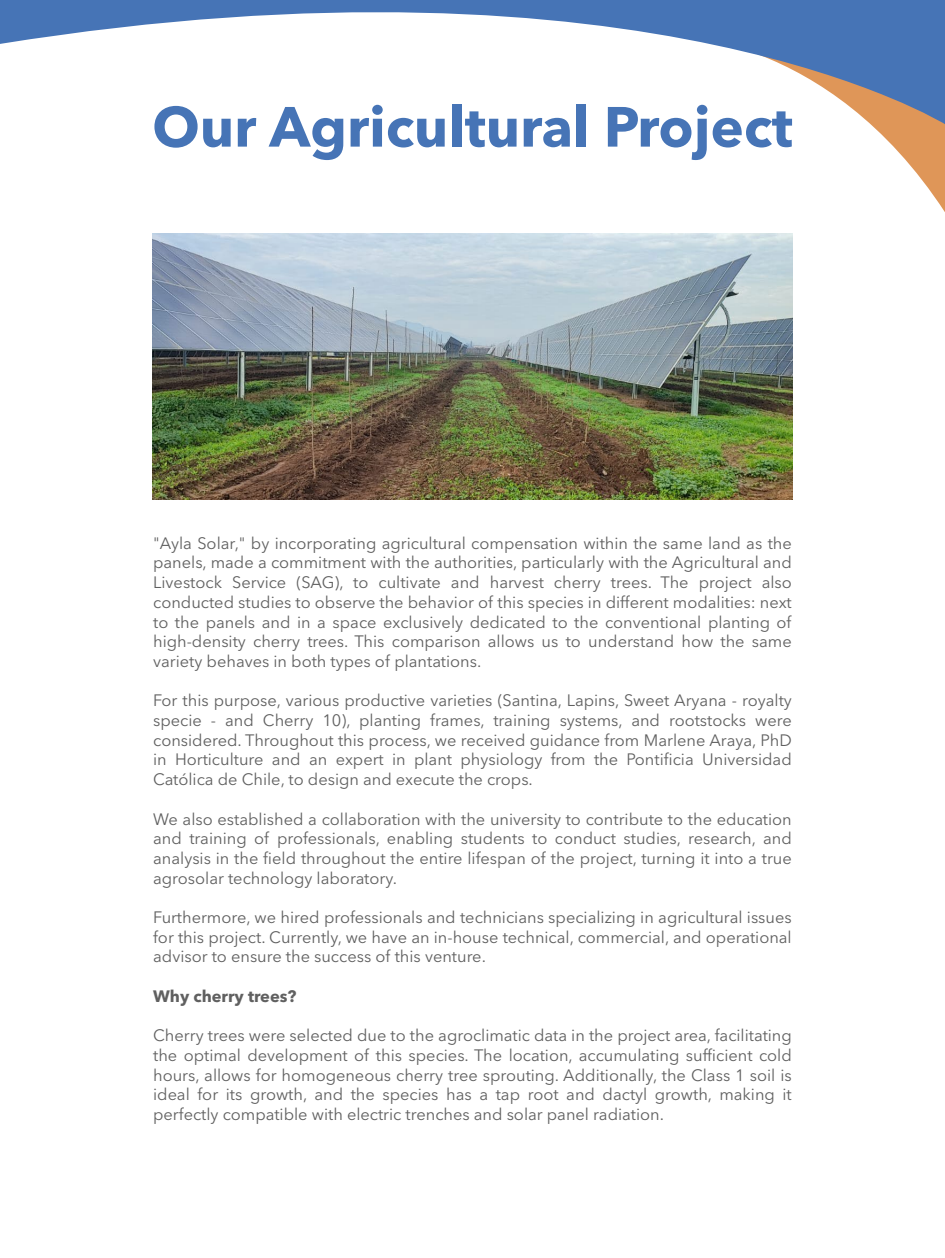
<style>
.page{position:relative;width:945px;height:1258px;background:#fff}
.page>*{position:absolute;margin:0;border:0;box-sizing:border-box;transform-origin:0 0}
.t1{font:700 56px "Avenir Next LT Pro";color:#4674b6}
.t2{font:16.36px/19.7px "Avenir Next LT Pro";color:#606060;text-align:justify}
.t3{font:700 16.36px "Avenir Next LT Pro";color:#606060}
</style>
<div class="page">
<svg style="left:870px;top:124px;width:75px;height:88px"></svg>
<img style="left:153px;top:233px;width:639px;height:267px">
<svg style="left:0;top:0;width:945px;height:124px"></svg>
<h1 class="t1" style="left:152px;top:93px;width:642px">Our Agricultural Project</h1>
<p class="t2" style="left:153px;top:533px;width:640px">"Ayla Solar," by incorporating agricultural compensation within the same land as the panels, made a commitment with the authorities, particularly with the Agricultural and Livestock Service (SAG), to cultivate and harvest cherry trees. The project also conducted studies to observe the behavior of this species in different modalities: next to the panels and in a space exclusively dedicated to the conventional planting of high-density cherry trees. This comparison allows us to understand how the same variety behaves in both types of plantations.</p>
<p class="t2" style="left:153px;top:690px;width:640px">For this purpose, various productive varieties (Santina, Lapins, Sweet Aryana - royalty specie - and Cherry 10), planting frames, training systems, and rootstocks were considered. Throughout this process, we received guidance from Marlene Araya, PhD in Horticulture and an expert in plant physiology from the Pontificia Universidad Católica de Chile, to design and execute the crops.</p>
<p class="t2" style="left:153px;top:808px;width:640px">We also established a collaboration with the university to contribute to the education and training of professionals, enabling students to conduct studies, research, and analysis in the field throughout the entire lifespan of the project, turning it into a true agrosolar technology laboratory.</p>
<p class="t2" style="left:153px;top:907px;width:640px">Furthermore, we hired professionals and technicians specializing in agricultural issues for this project. Currently, we have an in-house technical, commercial, and operational advisor to ensure the success of this venture.</p>
<p class="t3" style="left:153px;top:985px;width:145px">Why cherry trees?</p>
<p class="t2" style="left:153px;top:1025px;width:640px">Cherry trees were selected due to the agroclimatic data in the project area, facilitating the optimal development of this species. The location, accumulating sufficient cold hours, allows for homogeneous cherry tree sprouting. Additionally, the Class 1 soil is ideal for its growth, and the species has a tap root and dactyl growth, making it perfectly compatible with electric trenches and solar panel radiation.</p>
</div>
